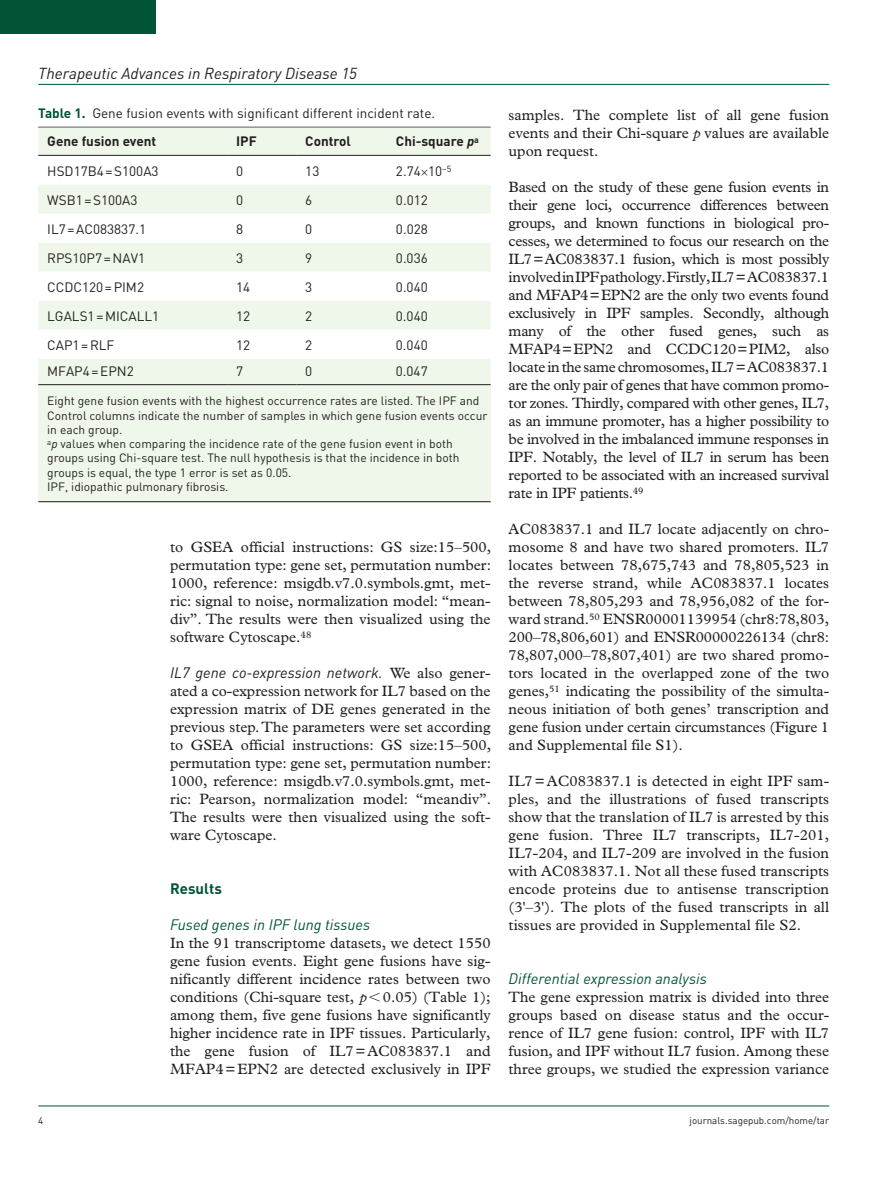
<style>
.page{position:relative;width:893px;height:1191px;background:#fff}
.page>*{position:absolute;margin:0;border:0;box-sizing:border-box;transform-origin:0 0}
.t1{font:italic 15.75px "DIN";color:#231f20}
.t2{font:15px/18px "Plantin Std";color:#231f20;text-align:justify}
.t3{font:italic 15px "DIN";color:#015436}
.t4{font:italic 15px "DIN";color:#231f20}
.t5{font:700 15px "DIN";color:#015436}
.t6{font:13.5px/28.5px "DIN";color:#231f20}
.t7{font:700 13.5px "DIN";color:#231f20}
.t8{font:12px/14.2px "DIN";color:#231f20}
.t9{font:9.75px "DIN";color:#231f20}
.s1{font-weight:700;color:#015436}
.s2{font-weight:700}
.s3{font-style:italic}
.s4{font-family:"Plantin Std";font-style:normal}
</style>
<div class="page">
<hr style="left:38px;top:84px;width:791px;height:1px;background:#015436">
<hr style="left:38px;top:1105px;width:791px;height:1px;background:#015436">
<div style="left:0;top:0;width:155px;height:34px;background:#015436"></div>
<div style="left:38px;top:384px;width:453px;height:119px;background:#eff7ea"></div>
<hr style="left:38px;top:127px;width:453px;height:1px;background:#231f20">
<hr style="left:38px;top:501px;width:453px;height:1px;background:#231f20">
<div style="left:38px;top:128px;width:453px;height:256px;background:#eff7ea"></div>
<svg style="left:38px;top:156px;width:453px;height:203px"></svg>
<hr style="left:38px;top:155px;width:189px;height:1px;background:#231f20">
<hr style="left:227px;top:155px;width:69px;height:1px;background:#231f20">
<hr style="left:296px;top:155px;width:91px;height:1px;background:#231f20">
<hr style="left:387px;top:155px;width:104px;height:1px;background:#231f20">
<hr style="left:38px;top:384px;width:189px;height:1px;background:#231f20">
<hr style="left:227px;top:384px;width:69px;height:1px;background:#231f20">
<hr style="left:296px;top:384px;width:91px;height:1px;background:#231f20">
<hr style="left:387px;top:384px;width:104px;height:1px;background:#231f20">
<svg style="left:422px;top:169px;width:5px;height:6px"></svg>
<p class="t1" style="left:38px;top:63px;width:320px">Therapeutic Advances in Respiratory Disease 15</p>
<p class="t6" style="left:47px;top:98px;width:389px;text-indent:-9px"><span class="s1">Table 1.</span> Gene fusion events with significant different incident rate.<br><span class="s2">Gene fusion event</span></p>
<p class="t7" style="left:236px;top:133px;width:22px">IPF</p>
<p class="t7" style="left:305px;top:133px;width:47px">Control</p>
<p class="t7" style="left:396px;top:133px;width:84px">Chi-square <span class="s3">p</span><sup>a</sup></p>
<p class="t6" style="left:47px;top:156px;width:113px">HSD17B4=S100A3</p>
<p class="t6" style="left:236px;top:156px;width:9px">0</p>
<p class="t6" style="left:305px;top:156px;width:16px">13</p>
<p class="t6" style="left:396px;top:156px;width:57px">2.74 10<sup>–5</sup></p>
<p class="t6" style="left:47px;top:185px;width:92px">WSB1=S100A3</p>
<p class="t6" style="left:236px;top:185px;width:9px">0</p>
<p class="t6" style="left:305px;top:185px;width:9px">6</p>
<p class="t6" style="left:396px;top:185px;width:33px">0.012</p>
<p class="t6" style="left:47px;top:214px;width:100px">IL7=AC083837.1</p>
<p class="t6" style="left:236px;top:214px;width:9px">8</p>
<p class="t6" style="left:305px;top:214px;width:9px">0</p>
<p class="t6" style="left:396px;top:214px;width:33px">0.028</p>
<p class="t6" style="left:47px;top:243px;width:99px">RPS10P7=NAV1</p>
<p class="t6" style="left:236px;top:243px;width:9px">3</p>
<p class="t6" style="left:305px;top:243px;width:9px">9</p>
<p class="t6" style="left:396px;top:243px;width:33px">0.036</p>
<p class="t6" style="left:47px;top:272px;width:98px">CCDC120=PIM2</p>
<p class="t6" style="left:236px;top:272px;width:16px">14</p>
<p class="t6" style="left:305px;top:272px;width:9px">3</p>
<p class="t6" style="left:396px;top:272px;width:33px">0.040</p>
<p class="t6" style="left:47px;top:301px;width:114px">LGALS1=MICALL1</p>
<p class="t6" style="left:236px;top:301px;width:16px">12</p>
<p class="t6" style="left:305px;top:301px;width:9px">2</p>
<p class="t6" style="left:396px;top:301px;width:33px">0.040</p>
<p class="t6" style="left:47px;top:330px;width:69px">CAP1=RLF</p>
<p class="t6" style="left:236px;top:330px;width:16px">12</p>
<p class="t6" style="left:305px;top:330px;width:9px">2</p>
<p class="t6" style="left:396px;top:330px;width:33px">0.040</p>
<p class="t6" style="left:47px;top:356px;width:88px">MFAP4=EPN2</p>
<p class="t6" style="left:236px;top:356px;width:9px">7</p>
<p class="t6" style="left:305px;top:356px;width:9px">0</p>
<p class="t6" style="left:396px;top:356px;width:33px">0.047</p>
<p class="t8" style="left:47px;top:393px;width:442px">Eight gene fusion events with the highest occurrence rates are listed. The IPF and Control columns indicate the number of samples in which gene fusion events occur in each group.<br><sup>a</sup><span class="s3">p</span> values when comparing the incidence rate of the gene fusion event in both groups using Chi-square test. The null hypothesis is that the incidence in both groups is equal, the type 1 error is set as 0.05.<br>IPF, idiopathic pulmonary fibrosis.</p>
<p class="t2" style="left:170px;top:538px;width:323px">to GSEA official instructions: GS size:15–500, permutation type: gene set, permutation number:<br>1000, reference: msigdb.v7.0.symbols.gmt, met&shy;ric: signal to noise, normalization model: “mean&shy;div”. The results were then visualized using the software Cytoscape.<sup>48</sup></p>
<p class="t4" style="left:170px;top:663px;width:322px">IL7 gene co-expression network. <span class="s4">We also gener-</span></p>
<p class="t2" style="left:170px;top:682px;width:323px">ated a co-expression network for IL7 based on the expression matrix of DE genes generated in the previous step. The parameters were set according to GSEA official instructions: GS size:15–500, permutation type: gene set, permutation number:<br>1000, reference: msigdb.v7.0.symbols.gmt, met&shy;ric: Pearson, normalization model: “meandiv”.<br>The results were then visualized using the soft&shy;ware Cytoscape.</p>
<p class="t5" style="left:170px;top:879px;width:53px">Results</p>
<p class="t3" style="left:170px;top:915px;width:202px">Fused genes in IPF lung tissues</p>
<p class="t2" style="left:170px;top:934px;width:322px">In the 91 transcriptome datasets, we detect 1550 gene fusion events. Eight gene fusions have sig&shy;nificantly different incidence rates between two conditions (Chi-square test, <span class="s3">p</span> 0.05) (Table 1); among them, five gene fusions have significantly higher incidence rate in IPF tissues. Particularly, the gene fusion of IL7=AC083837.1 and MFAP4=EPN2 are detected exclusively in IPF</p>
<p class="t2" style="left:509px;top:106px;width:322px">samples. The complete list of all gene fusion events and their Chi-square <span class="s3">p</span> values are available upon request.</p>
<p class="t2" style="left:509px;top:178px;width:322px">Based on the study of these gene fusion events in their gene loci, occurrence differences between groups, and known functions in biological pro&shy;cesses, we determined to focus our research on the IL7=AC083837.1 fusion, which is most possibly involved in IPF pathology. Firstly, IL7=AC083837.1 and MFAP4=EPN2 are the only two events found exclusively in IPF samples. Secondly, although many of the other fused genes, such as MFAP4=EPN2 and CCDC120=PIM2, also locate in the same chromosomes, IL7=AC083837.1 are the only pair of genes that have common promo&shy;tor zones. Thirdly, compared with other genes, IL7, as an immune promoter, has a higher possibility to be involved in the imbalanced immune responses in IPF. Notably, the level of IL7 in serum has been reported to be associated with an increased survival rate in IPF patients.<sup>49</sup></p>
<p class="t2" style="left:509px;top:520px;width:322px">AC083837.1 and IL7 locate adjacently on chro&shy;mosome 8 and have two shared promoters. IL7 locates between 78,675,743 and 78,805,523 in the reverse strand, while AC083837.1 locates between 78,805,293 and 78,956,082 of the for&shy;ward strand.<sup>50</sup> ENSR00001139954 (chr8:78,803, 200–78,806,601) and ENSR00000226134 (chr8:<br>78,807,000–78,807,401) are two shared promo&shy;tors located in the overlapped zone of the two genes,<sup>51</sup> indicating the possibility of the simulta&shy;neous initiation of both genes’ transcription and gene fusion under certain circumstances (Figure 1 and Supplemental file S1).</p>
<p class="t2" style="left:509px;top:772px;width:322px">IL7=AC083837.1 is detected in eight IPF sam&shy;ples, and the illustrations of fused transcripts show that the translation of IL7 is arrested by this gene fusion. Three IL7 transcripts, IL7-201, IL7-204, and IL7-209 are involved in the fusion with AC083837.1. Not all these fused transcripts encode proteins due to antisense transcription (3'–3'). The plots of the fused transcripts in all tissues are provided in Supplemental file S2.</p>
<p class="t3" style="left:509px;top:969px;width:200px">Differential expression analysis</p>
<p class="t2" style="left:509px;top:988px;width:322px">The gene expression matrix is divided into three groups based on disease status and the occur&shy;rence of IL7 gene fusion: control, IPF with IL7 fusion, and IPF without IL7 fusion. Among these three groups, we studied the expression variance</p>
<p class="t9" style="left:38px;top:1114px;width:7px">4</p>
<p class="t9" style="left:689px;top:1114px;width:141px">journals.sagepub.com/home/tar</p>
</div>
